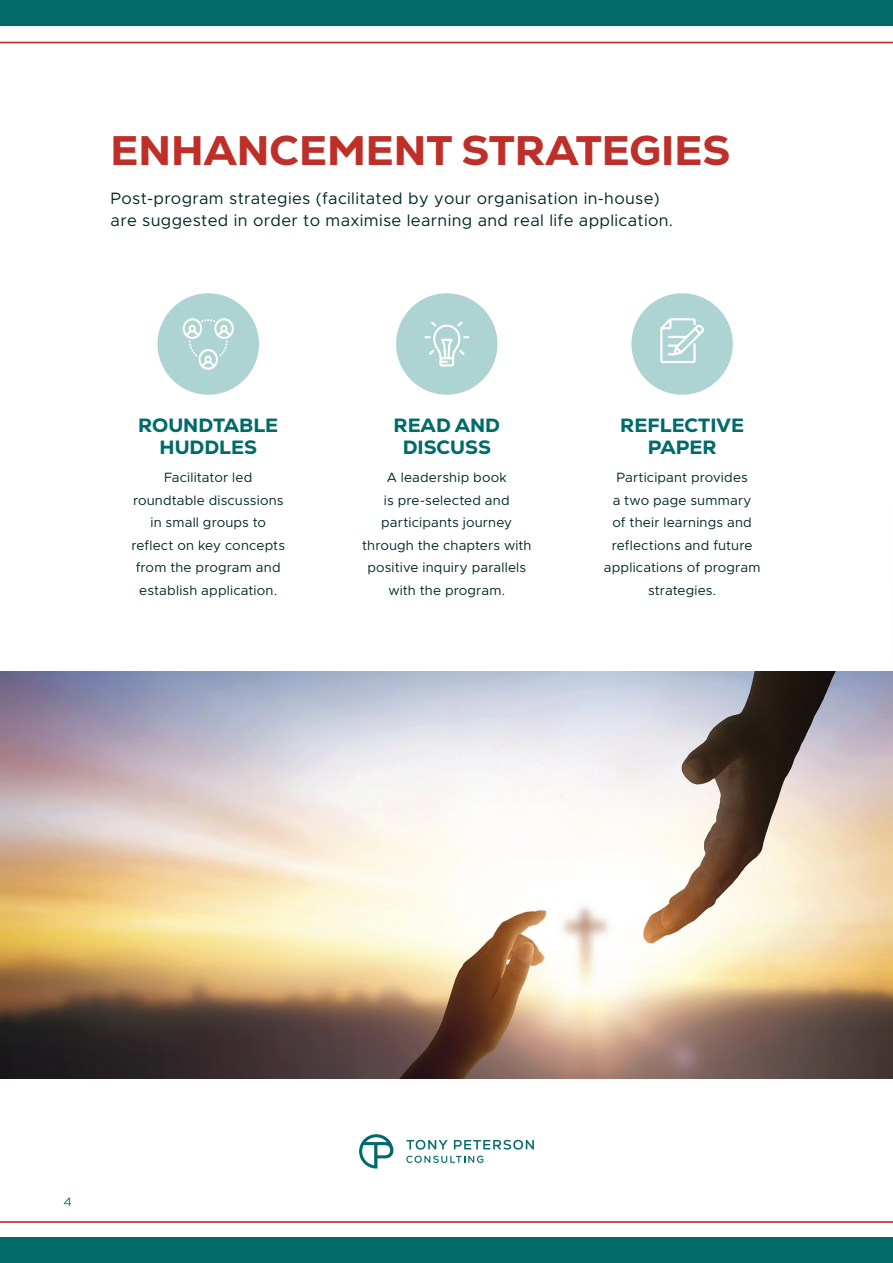
<style>
.page{position:relative;width:893px;height:1263px;background:#fff}
.page>*{position:absolute;margin:0;border:0;box-sizing:border-box;transform-origin:0 0}
.t1{font:800 42px "Nexa";color:#bd2f28}
.t2{font:800 19.5px/22.5px "Nexa";color:#006b69;text-align:center}
.t3{font:16.5px/22.5px "Metropolis";letter-spacing:.02em;color:#002827}
.t4{font:13.5px/22.5px "Metropolis";letter-spacing:.015em;color:#002827;text-align:center}
.t5{font:12px "Nexa Trial Book";color:#006b69}
</style>
<div class="page">
<img style="left:0;top:672px;width:893px;height:406px">
<svg style="left:0;top:41px;width:893px;height:2px;background:#d47873"></svg>
<hr style="left:0;top:1221px;width:893px;height:2px;background:#c8534e">
<div style="left:0;top:0;width:893px;height:26px;background:#006b69"></div>
<div style="left:0;top:1237px;width:893px;height:26px;background:#006b69"></div>
<div style="left:158px;top:293px;width:101px;height:102px;background:#add4d3;border-radius:50%"></div>
<svg style="left:183px;top:318px;width:51px;height:52px"></svg>
<div style="left:396px;top:293px;width:101px;height:102px;background:#add4d3;border-radius:50%"></div>
<svg style="left:424px;top:321px;width:45px;height:45px"></svg>
<div style="left:631px;top:293px;width:102px;height:102px;background:#add4d3;border-radius:50%"></div>
<svg style="left:660px;top:318px;width:44px;height:45px"></svg>
<svg style="left:406px;top:1140px;width:42px;height:10px"></svg>
<svg style="left:454px;top:1140px;width:80px;height:10px"></svg>
<svg style="left:406px;top:1156px;width:77px;height:7px"></svg>
<svg style="left:359px;top:1134px;width:34px;height:34px"></svg>
<h1 class="t1" style="left:111px;top:124px;width:621px">ENHANCEMENT STRATEGIES</h1>
<p class="t3" style="left:111px;top:187px;width:564px">Post-program strategies (facilitated by your organisation in-house) are suggested in order to maximise learning and real life application.</p>
<h2 class="t2" style="left:138px;top:413px;width:142px">ROUNDTABLE<br>HUDDLES</h2>
<p class="t4" style="left:131px;top:466px;width:155px">Facilitator led roundtable discussions in small groups to reflect on key concepts from the program and establish application.</p>
<h2 class="t2" style="left:394px;top:413px;width:108px">READ AND<br>DISCUSS</h2>
<p class="t4" style="left:362px;top:466px;width:171px">A leadership book<br>is pre-selected and participants journey through the chapters with positive inquiry parallels with the program.</p>
<h2 class="t2" style="left:620px;top:413px;width:125px">REFLECTIVE<br>PAPER</h2>
<p class="t4" style="left:604px;top:466px;width:158px">Participant provides<br>a two page summary<br>of their learnings and reflections and future applications of program strategies.</p>
<p class="t5" style="left:64px;top:1195px;width:9px">4</p>
</div>
